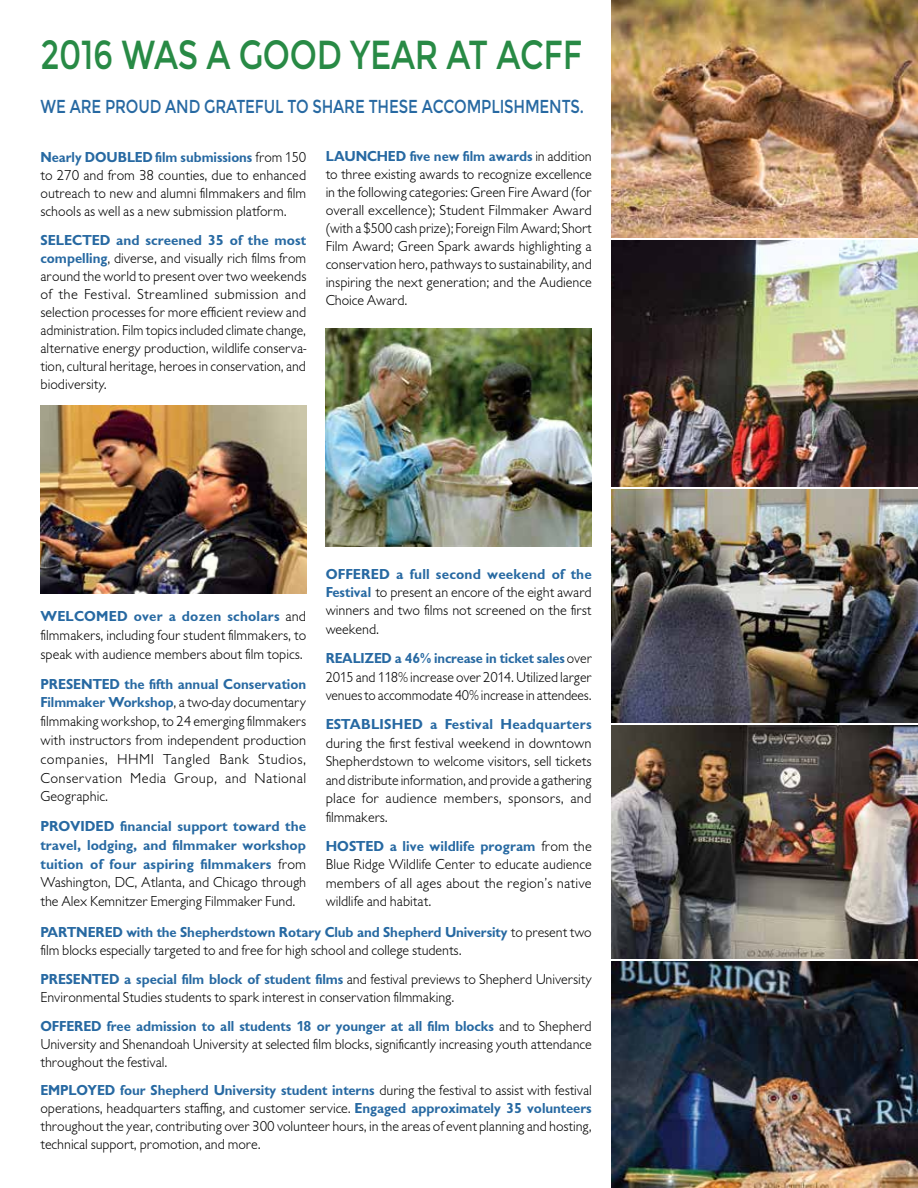
<style>
.page{position:relative;width:918px;height:1188px;background:#fff}
.page>*{position:absolute;margin:0;border:0;box-sizing:border-box;transform-origin:0 0}
.t1{font:40.5px "Montserrat";letter-spacing:-.01em;color:#288a45;scale:.8 1}
.t2{font:18.75px "Montserrat";letter-spacing:-.01em;color:#2769a2;scale:.8 1}
.t3{font:15px/18px "Gill Sans Lgt";letter-spacing:-.005em;color:#000;text-align:justify}
.t4{font:15px/18.8px "Gill Sans Bld";letter-spacing:-.005em;color:#2769a2;text-align:justify}
.t5{font:15px "Gill Sans Bld";letter-spacing:.015em;color:#2769a2}
.s1{font-family:"Gill Sans Lgt";color:#000}
.s2{font-family:"Gill Sans Bld";color:#2769a2}
</style>
<div class="page">
<img style="left:612px;top:0;width:306px;height:237px">
<img style="left:612px;top:726px;width:306px;height:233px">
<img style="left:612px;top:490px;width:306px;height:233px">
<img style="left:612px;top:962px;width:306px;height:226px">
<img style="left:612px;top:240px;width:306px;height:246px">
<img style="left:40px;top:406px;width:266px;height:188px">
<img style="left:326px;top:328px;width:266px;height:218px">
<h1 class="t1" style="left:40px;top:31px;width:679px">2016 WAS A GOOD YEAR AT ACFF</h1>
<p class="t2" style="left:40px;top:95px;width:681px">WE ARE PROUD AND GRATEFUL TO SHARE THESE ACCOMPLISHMENTS.</p>
<p class="t4" style="left:40px;top:149px;width:267px">Nearly DOUBLED film submissions <span class="s1">from 150</span></p>
<p class="t3" style="left:40px;top:167px;width:267px">to 270 and from 38 counties, due to enhanced outreach to new and alumni filmmakers and film schools as well as a new submission platform.</p>
<p class="t4" style="left:40px;top:232px;width:267px">SELECTED and screened 35 of the most</p>
<p class="t3" style="left:40px;top:250px;width:267px"><span class="s2">compelling</span>, diverse, and visually rich films from around the world to present over two weekends of the Festival. Streamlined submission and selection processes for more efficient review and administration. Film topics included climate change, alternative energy production, wildlife conserva&shy;tion, cultural heritage, heroes in conservation, and biodiversity.</p>
<p class="t4" style="left:326px;top:148px;width:268px">LAUNCHED five new film awards <span class="s1">in addition</span></p>
<p class="t3" style="left:326px;top:166px;width:268px">to three existing awards to recognize excellence in the following categories: Green Fire Award (for overall excellence); Student Filmmaker Award (with a $500 cash prize); Foreign Film Award; Short Film Award; Green Spark awards highlighting a conservation hero, pathways to sustainability, and inspiring the next generation; and the Audience Choice Award.</p>
<p class="t4" style="left:326px;top:565px;width:268px">OFFERED a full second weekend of the</p>
<p class="t3" style="left:326px;top:584px;width:268px;line-height:18.5px"><span class="s2">Festival</span> to present an encore of the eight award winners and two films not screened on the first weekend.</p>
<p class="t4" style="left:326px;top:650px;width:268px">REALIZED a 46% increase in ticket sales <span class="s1">over</span></p>
<p class="t3" style="left:326px;top:669px;width:268px;line-height:18.5px">2015 and 118% increase over 2014. Utilized larger venues to accommodate 40% increase in attendees.</p>
<p class="t5" style="left:326px;top:714px;width:268px">ESTABLISHED a Festival Headquarters</p>
<p class="t3" style="left:326px;top:735px;width:268px;line-height:18.5px">during the first festival weekend in downtown Shepherdstown to welcome visitors, sell tickets and distribute information, and provide a gathering place for audience members, sponsors, and filmmakers.</p>
<p class="t4" style="left:326px;top:838px;width:268px">HOSTED a live wildlife program <span class="s1">from the</span></p>
<p class="t3" style="left:326px;top:856px;width:268px;line-height:18.5px">Blue Ridge Wildlife Center to educate audience members of all ages about the region’s native wildlife and habitat.</p>
<p class="t4" style="left:40px;top:924px;width:553px">PARTNERED with the Shepherdstown Rotary Club and Shepherd University <span class="s1">to present two</span></p>
<p class="t3" style="left:40px;top:942px;width:423px">film blocks especially targeted to and free for high school and college students.</p>
<p class="t4" style="left:40px;top:971px;width:553px">PRESENTED a special film block of student films <span class="s1">and festival previews to Shepherd University</span></p>
<p class="t3" style="left:40px;top:989px;width:416px">Environmental Studies students to spark interest in conservation filmmaking.</p>
<p class="t4" style="left:40px;top:1018px;width:553px">OFFERED free admission to all students 18 or younger at all film blocks <span class="s1">and to Shepherd</span></p>
<p class="t3" style="left:40px;top:1036px;width:553px">University and Shenandoah University at selected film blocks, significantly increasing youth attendance throughout the festival.</p>
<p class="t4" style="left:40px;top:1082px;width:553px">EMPLOYED four Shepherd University student interns <span class="s1">during the festival to assist with festival</span></p>
<p class="t3" style="left:40px;top:1101px;width:553px">operations, headquarters staffing, and customer service. <span class="s2">Engaged approximately 35 volunteers </span>throughout the year, contributing over 300 volunteer hours, in the areas of event planning and hosting, technical support, promotion, and more.</p>
<p class="t5" style="left:40px;top:606px;width:267px">WELCOMED over a dozen scholars <span class="s1">and</span></p>
<p class="t3" style="left:40px;top:627px;width:267px;line-height:18.8px">filmmakers, including four student filmmakers, to speak with audience members about film topics.</p>
<p class="t4" style="left:40px;top:675px;width:267px">PRESENTED the fifth annual Conservation</p>
<p class="t3" style="left:40px;top:694px;width:267px;line-height:18.8px"><span class="s2">Filmmaker Workshop</span>, a two-day documentary filmmaking workshop, to 24 emerging filmmakers with instructors from independent production companies, HHMI Tangled Bank Studios, Conservation Media Group, and National Geographic.</p>
<p class="t4" style="left:40px;top:818px;width:267px">PROVIDED financial support toward the travel, lodging, and filmmaker workshop tuition of four aspiring filmmakers <span class="s1">from</span></p>
<p class="t3" style="left:40px;top:874px;width:267px;line-height:18.8px">Washington, DC, Atlanta, and Chicago through the Alex Kemnitzer Emerging Filmmaker Fund.</p>
</div>
